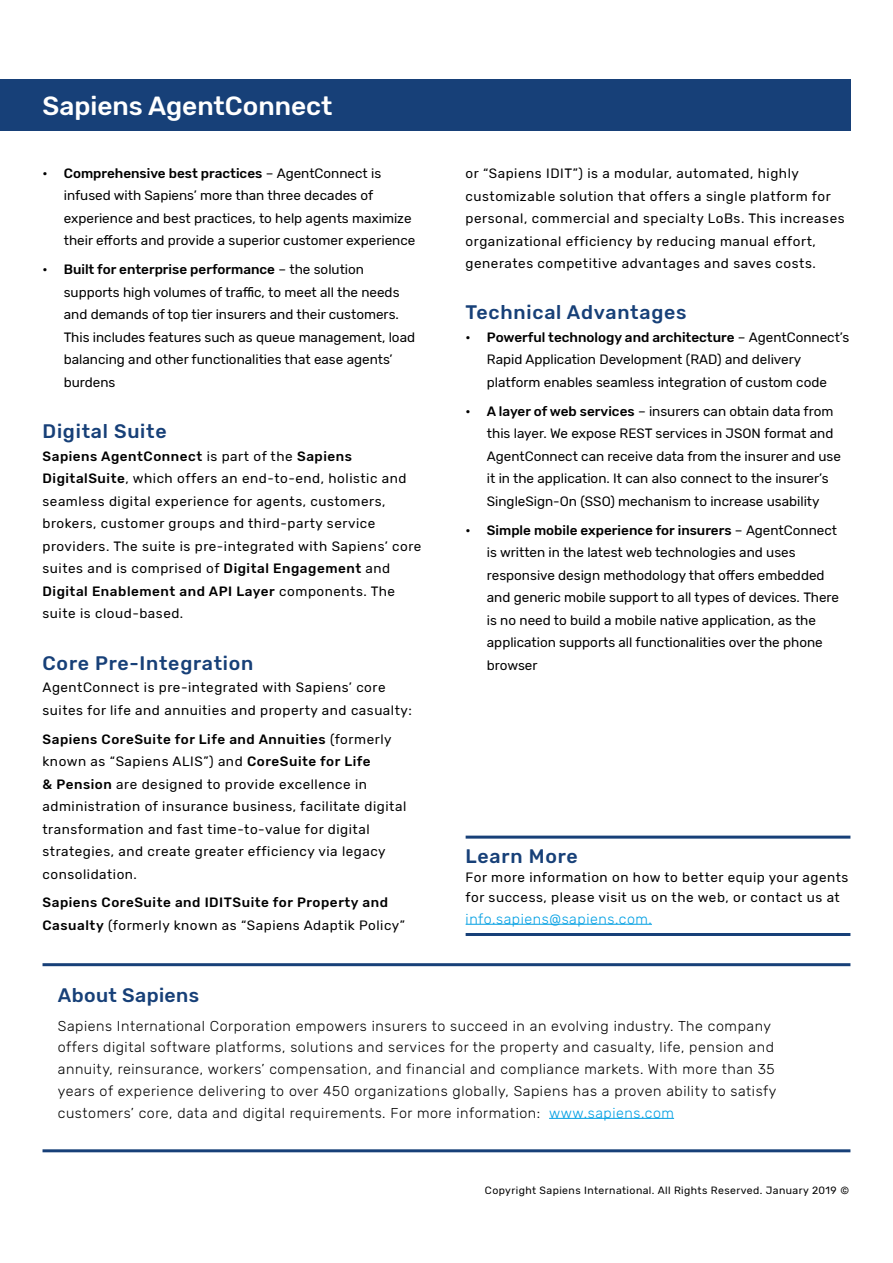
<style>
.page{position:relative;width:893px;height:1263px;background:#fff}
.page>*{position:absolute;margin:0;border:0;box-sizing:border-box;transform-origin:0 0}
.t1{font:500 26.25px "Rubik";color:#fff}
.t2{font:500 19.5px "Rubik";letter-spacing:.04em;color:#174078}
.t3{font:500 19.5px "Rubik";letter-spacing:.02em;color:#174078}
.t4{font:300 14.25px/21.8px "Rubik";letter-spacing:.04em;color:#000}
.t5{font:300 14.25px "Rubik";letter-spacing:.04em;color:#009fe3}
.t6{font:13.5px/22.5px "Rubik";letter-spacing:.04em;color:#000}
.t7{font:13.5px/22.5px "Rubik";color:#000}
.t8{font:500 13.5px "Rubik";color:#000}
.t9{font:500 13.5px/22.5px "Rubik";letter-spacing:.04em;color:#000}
.t10{font:10.5px "Rubik";letter-spacing:.04em;color:#000}
.s1{font-weight:400}
.s2{font-weight:500}
</style>
<div class="page">
<div style="left:0;top:80px;width:850px;height:51px;background:#174078"></div>
<hr style="left:549px;top:1118px;width:125px;height:1px;background:#009fe3">
<hr style="left:43px;top:963px;width:807px;height:3px;background:#174078">
<hr style="left:43px;top:1149px;width:807px;height:3px;background:#174078">
<hr style="left:466px;top:836px;width:384px;height:3px;background:#174078">
<hr style="left:466px;top:924px;width:186px;height:1px;background:#009fe3">
<hr style="left:466px;top:933px;width:384px;height:3px;background:#174078">
<h1 class="t1" style="left:43px;top:91px;width:291px">Sapiens AgentConnect</h1>
<p class="t8" style="left:43px;top:165px;width:7px">•</p>
<p class="t8" style="left:43px;top:262px;width:7px">•</p>
<p class="t8" style="left:64px;top:165px;width:319px">Comprehensive best practices <span class="s1">– AgentConnect is</span></p>
<p class="t7" style="left:64px;top:185px;width:353px">infused with Sapiens’ more than three decades of experience and best practices, to help agents maximize their efforts and provide a superior customer experience</p>
<p class="t8" style="left:64px;top:262px;width:302px">Built for enterprise performance <span class="s1">– the solution</span></p>
<p class="t7" style="left:64px;top:281px;width:353px">supports high volumes of traffic, to meet all the needs and demands of top tier insurers and their customers.<br>This includes features such as queue management, load balancing and other functionalities that ease agents‘ burdens</p>
<h2 class="t2" style="left:43px;top:420px;width:126px">Digital Suite</h2>
<p class="t6" style="left:43px;top:445px;width:380px"><span class="s2">Sapiens AgentConnect</span> is part of the <span class="s2">Sapiens DigitalSuite</span>, which offers an end-to-end, holistic and seamless digital experience for agents, customers, brokers, customer groups and third-party service providers. The suite is pre-integrated with Sapiens’ core suites and is comprised of <span class="s2">Digital Engagement</span> and <span class="s2">Digital Enablement and API Layer</span> components. The suite is cloud-based.</p>
<h2 class="t2" style="left:43px;top:652px;width:212px">Core Pre-Integration</h2>
<p class="t6" style="left:43px;top:677px;width:371px">AgentConnect is pre-integrated with Sapiens’ core suites for life and annuities and property and casualty:</p>
<p class="t6" style="left:43px;top:728px;width:365px"><span class="s2">Sapiens CoreSuite for Life and Annuities</span> (formerly known as “Sapiens ALIS”) and <span class="s2">CoreSuite for Life<br>&amp; Pension</span> are designed to provide excellence in administration of insurance business, facilitate digital transformation and fast time-to-value for digital strategies, and create greater efficiency via legacy consolidation.</p>
<p class="t9" style="left:43px;top:892px;width:364px">Sapiens CoreSuite and IDITSuite for Property and<br>Casualty <span class="s1">(formerly known as “Sapiens Adaptik Policy“</span></p>
<h2 class="t3" style="left:58px;top:984px;width:143px">About Sapiens</h2>
<p class="t6" style="left:466px;top:162px;width:380px">or “Sapiens IDIT”) is a modular, automated, highly customizable solution that offers a single platform for personal, commercial and specialty LoBs. This increases organizational efficiency by reducing manual effort, generates competitive advantages and saves costs.</p>
<h2 class="t2" style="left:466px;top:301px;width:222px">Technical Advantages</h2>
<p class="t8" style="left:487px;top:329px;width:364px">Powerful technology and architecture <span class="s1">– AgentConnect s’</span></p>
<p class="t8" style="left:466px;top:329px;width:7px">•</p>
<p class="t8" style="left:466px;top:403px;width:7px">•</p>
<p class="t8" style="left:466px;top:522px;width:7px">•</p>
<p class="t7" style="left:487px;top:349px;width:342px">Rapid Application Development (RAD) and delivery platform enables seamless integration of custom code</p>
<p class="t7" style="left:487px;top:400px;width:348px"><span class="s2">A layer of web services</span> – insurers can obtain data from</p>
<p class="t7" style="left:487px;top:423px;width:356px">this layer. We expose REST services in JSON format and AgentConnect can receive data from the insurer and use it in the application It. can also connect to the insurer s’ SingleSign-On (SSO) mechanism to increase usability</p>
<p class="t8" style="left:487px;top:522px;width:352px">Simple mobile experience for insurers <span class="s1">– AgentConnect</span></p>
<p class="t7" style="left:487px;top:542px;width:354px">is written in the latest web technologies and uses responsive design methodology that offers embedded and generic mobile support to all types of devices. There is no need to build a mobile native application, as the application supports all functionalities over the phone browser</p>
<h2 class="t2" style="left:466px;top:845px;width:114px">Learn More</h2>
<p class="t6" style="left:466px;top:868px;width:384px;line-height:19.5px">For more information on how to better equip your agents for success, please visit us on the web, or contact us at</p>
<p class="t5" style="left:466px;top:911px;width:188px">info.sapiens@sapiens.com.</p>
<p class="t4" style="left:58px;top:1015px;width:720px">Sapiens International Corporation empowers insurers to succeed in an evolving industry. The company offers digital software platforms, solutions and services for the property and casualty, life, pension and annuity, reinsurance, workers’ compensation, and financial and compliance markets. With more than 35 years of experience delivering to over 450 organizations globally, Sapiens has a proven ability to satisfy</p>
<p class="t5" style="left:549px;top:1105px;width:127px">www.sapiens.com</p>
<p class="t4" style="left:58px;top:1102px;width:484px">customers’ core, data and digital requirements. For more information:</p>
<p class="t10" style="left:485px;top:1184px;width:366px">Copyright Sapiens International. All Rights Reserved. January 2019 ©</p>
</div>
